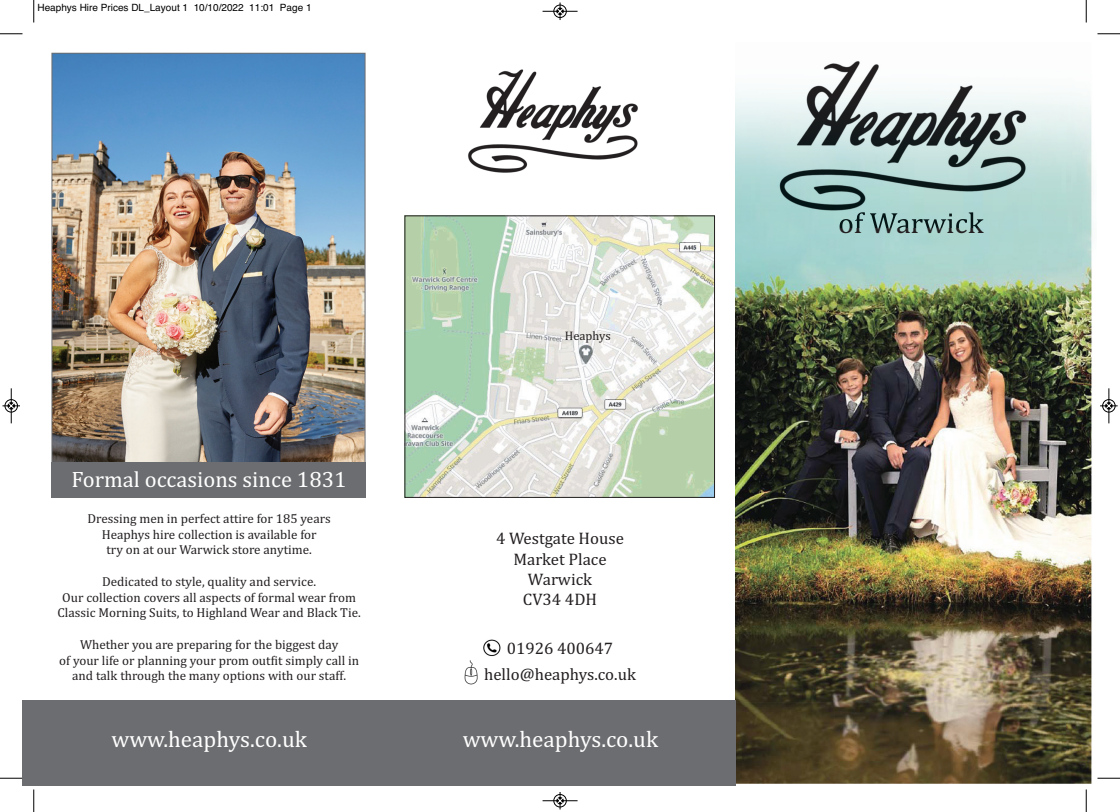
<style>
.page{position:relative;width:1120px;height:812px;background:#fff}
.page>*{position:absolute;margin:0;border:0;box-sizing:border-box;transform-origin:0 0}
.t1{font:30px "Cambria Math";color:#231f20}
.t2{font:23.12px "Cambria Math";color:#fff}
.t3{font:22.5px "Cambria Math";color:#fff}
.t4{font:16.88px/20.2px "Cambria Math";color:#231f20;text-align:center}
.t5{font:13.12px/15.8px "Cambria Math";color:#231f20;text-align:center}
.t6{font:12.5px "Cambria Math";color:#231f20}
.t7{font:10px "Helvetica";color:#000}
</style>
<div class="page">
<img style="left:735px;top:91px;width:357px;height:695px">
<img style="left:53px;top:55px;width:310px;height:407px">
<div style="left:22px;top:700px;width:713px;height:85px;background:#6c6d70"></div>
<div style="left:51px;top:462px;width:315px;height:36px;background:#6c6d70"></div>
<img style="left:464px;top:660px;width:14px;height:25px">
<img style="left:484px;top:639px;width:16px;height:17px">
<img style="left:407px;top:217px;width:306px;height:278px">
<img style="left:747px;top:61px;width:303px;height:166px">
<img style="left:839px;top:212px;width:107px;height:15px">
<img style="left:468px;top:69px;width:170px;height:104px">
<svg style="left:33px;top:0;width:2px;height:23px"></svg>
<svg style="left:0;top:33px;width:22px;height:2px"></svg>
<svg style="left:1086px;top:0;width:1px;height:23px"></svg>
<svg style="left:1097px;top:33px;width:23px;height:2px"></svg>
<svg style="left:33px;top:789px;width:2px;height:23px"></svg>
<svg style="left:0;top:777px;width:22px;height:2px"></svg>
<svg style="left:1086px;top:789px;width:1px;height:23px"></svg>
<svg style="left:1097px;top:777px;width:23px;height:2px"></svg>
<div style="left:553px;top:5px;width:14px;height:13px;border:1px solid #fff;border-radius:50%"></div>
<hr style="left:542px;top:11px;width:36px;height:1px;background:#000">
<div style="left:554px;top:5px;width:12px;height:13px;border:1px solid #000;border-radius:50%"></div>
<svg style="left:557px;top:3px;width:6px;height:17px"></svg>
<div style="left:553px;top:794px;width:14px;height:13px;border:1px solid #fff;border-radius:50%"></div>
<hr style="left:542px;top:800px;width:36px;height:1px;background:#000">
<div style="left:554px;top:794px;width:12px;height:13px;border:1px solid #000;border-radius:50%"></div>
<svg style="left:557px;top:792px;width:6px;height:17px"></svg>
<hr style="left:11px;top:388px;width:1px;height:35px;background:#000">
<div style="left:5px;top:399px;width:13px;height:13px;border:1px solid #000;border-radius:50%"></div>
<svg style="left:2px;top:402px;width:18px;height:7px"></svg>
<hr style="left:1109px;top:388px;width:1px;height:35px;background:#000">
<div style="left:1102px;top:399px;width:13px;height:13px;border:1px solid #000;border-radius:50%"></div>
<svg style="left:1100px;top:402px;width:18px;height:7px"></svg>
<p class="t7" style="left:38px;top:2px;width:276px">Heaphys Hire Prices DL_Layout 1 10/10/2022 11:01 Page 1</p>
<h3 class="t3" style="left:72px;top:466px;width:277px">Formal occasions since 1831</h3>
<p class="t5" style="left:87px;top:510px;width:245px">Dressing men in perfect attire for 185 years<br>Heaphys hire collection is available for<br>try on at our Warwick store anytime.</p>
<p class="t5" style="left:58px;top:573px;width:305px">Dedicated to style, quality and service.<br>Our collection covers all aspects of formal wear from<br>Classic Morning Suits, to Highland Wear and Black Tie.</p>
<p class="t5" style="left:59px;top:636px;width:301px">Whether you are preparing for the biggest day<br>of your life or planning your prom outfit simply call in and talk through the many options with our staff.</p>
<p class="t6" style="left:565px;top:328px;width:47px">Heaphys</p>
<p class="t4" style="left:496px;top:528px;width:129px">4 Westgate House<br>Market Place<br>Warwick<br>CV34 4DH</p>
<p class="t4" style="left:484px;top:634px;width:153px;line-height:26.2px">01926 400647 hello@heaphys.co.uk</p>
<h2 class="t2" style="left:111px;top:725px;width:197px">www.heaphys.co.uk</h2>
<h2 class="t2" style="left:463px;top:725px;width:197px">www.heaphys.co.uk</h2>
<h1 class="t1" style="left:838px;top:205px;width:147px">of Warwick</h1>
</div>
